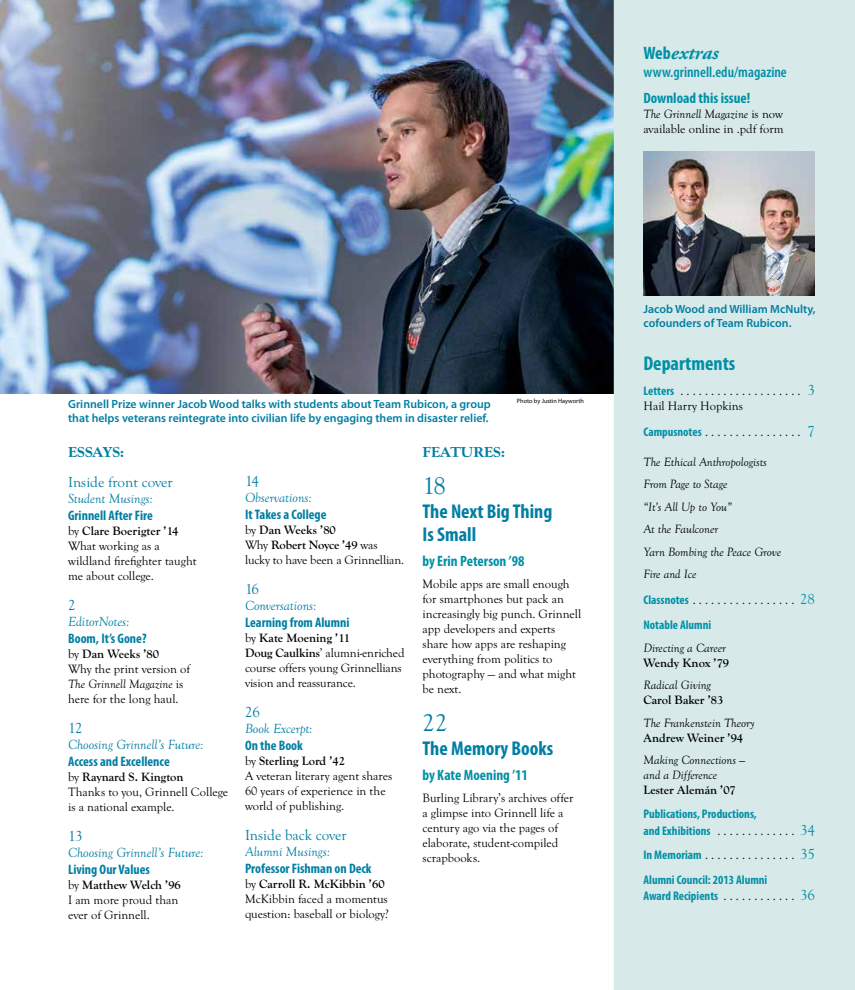
<style>
.page{position:relative;width:855px;height:990px;background:#fff}
.page>*{position:absolute;margin:0;border:0;box-sizing:border-box;transform-origin:0 0}
.t1{font:25px "Goudy Old Sty T";color:#007ea2}
.t2{font:700 condensed 20px/22.5px "Myriad Pro";color:#007ea2}
.t3{font:700 condensed 20px "Myriad Pro";color:#0090a6}
.t4{font:italic 700 20px "Adobe Garamond";color:#0090a6}
.t5{font:700 condensed 15px "Myriad Pro";color:#0090a6}
.t6{font:15px "Goudy Old Sty T";color:#007ea2}
.t7{font:600 condensed 15px "Myriad Pro";color:#0090a6}
.t8{font:700 15px "Goudy Old Sty T Extr";color:#007ea2}
.t9{font:italic 13.75px "Goudy Old Sty T";color:#007ea2}
.t10{font:700 condensed 13.75px "Myriad Pro";color:#007ea2}
.t11{font:12.5px/15px "Goudy Old Sty T";color:#000}
.t12{font:italic 12.5px/22.5px "Goudy Old Sty T";color:#000}
.t13{font:700 condensed 12.5px/16.8px "Myriad Pro";color:#0090a6}
.t14{font:700 12.5px "Goudy Old Sty T";color:#000}
.t15{font:600 11.88px/14.2px "Myriad Pro";color:#007ea2}
.t16{font:6.25px "Myriad Pro";color:#000}
.s1{font-family:"Myriad Pro";font-style:normal;font-stretch:condensed;font-size:18px}
.s2{font-style:italic}
.s3{font-weight:700}
.s4{font-family:"Myriad Pro";font-weight:700;font-stretch:condensed;color:#0090a6}
.s5{font-size:15px;color:#0090a6}
.s6{font-family:"Goudy Old Sty T";font-weight:400;font-stretch:normal;color:#000}
.s7{font-family:"Goudy Old Sty T";font-weight:400;font-stretch:normal;font-size:15px}
</style>
<div class="page">
<img style="left:0;top:0;width:614px;height:394px">
<div style="left:614px;top:0;width:241px;height:990px;background:#d7e9e9"></div>
<img style="left:643px;top:151px;width:171px;height:144px">
<h2 class="t4" style="left:643px;top:42px;width:77px"><span class="s1">Web</span>extras</h2>
<p class="t7" style="left:643px;top:63px;width:145px">www.grinnell.edu/magazine</p>
<p class="t5" style="left:643px;top:88px;width:108px">Download this issue!</p>
<p class="t11" style="left:643px;top:106px;width:142px"><span class="s2">The Grinnell Magazine</span> is now available online in .pdf form</p>
<p class="t16" style="left:517px;top:397px;width:69px">Photo by Justin Hayworth</p>
<p class="t15" style="left:68px;top:396px;width:424px">Grinnell Prize winner Jacob Wood talks with students about Team Rubicon, a group that helps veterans reintegrate into civilian life by engaging them in disaster relief.</p>
<h1 class="t8" style="left:68px;top:443px;width:57px">ESSAYS:</h1>
<p class="t6" style="left:68px;top:473px;width:106px">Inside front cover</p>
<p class="t9" style="left:68px;top:491px;width:86px">Student Musings:</p>
<h2 class="t10" style="left:68px;top:506px;width:86px">Grinnell After Fire</h2>
<p class="t11" style="left:68px;top:523px;width:130px">by <span class="s3">Clare Boerigter ’14<br></span>What working as a wildland frefghter taught me about college.</p>
<p class="t6" style="left:68px;top:596px;width:9px">2</p>
<p class="t9" style="left:68px;top:614px;width:63px">EditorNotes:</p>
<p class="t10" style="left:68px;top:629px;width:80px">Boom, It’s Gone?</p>
<p class="t11" style="left:68px;top:646px;width:124px">by <span class="s3">Dan Weeks ’80<br></span>Why the print version of<br><span class="s2">The Grinnell Magazine</span> is here for the long haul.</p>
<p class="t6" style="left:68px;top:719px;width:16px">12</p>
<p class="t9" style="left:68px;top:737px;width:137px">Choosing Grinnell’s Future:</p>
<h3 class="t10" style="left:68px;top:752px;width:103px">Access and Excellence</h3>
<p class="t11" style="left:68px;top:769px;width:161px">by <span class="s3">Raynard S. Kington<br></span>Thanks to you, Grinnell College is a national example.</p>
<p class="t6" style="left:68px;top:827px;width:16px">13</p>
<p class="t9" style="left:68px;top:845px;width:137px">Choosing Grinnell’s Future:</p>
<p class="t10" style="left:68px;top:860px;width:83px">Living Our Values</p>
<p class="t11" style="left:68px;top:877px;width:114px">by <span class="s3">Matthew Welch ’96<br></span>I am more proud than ever of Grinnell.</p>
<h4 class="t8" style="left:422px;top:443px;width:84px">FEATURES:</h4>
<p class="t1" style="left:422px;top:472px;width:25px">18</p>
<h2 class="t2" style="left:422px;top:500px;width:131px">The Next Big Thing<br>Is Small</h2>
<p class="t5" style="left:422px;top:551px;width:104px">by Erin Peterson ’98</p>
<p class="t11" style="left:422px;top:577px;width:160px">Mobile apps are small enough for smartphones but pack an increasingly big punch. Grinnell app developers and experts share how apps are reshaping everything from politics to photography — and what might be next.</p>
<p class="t1" style="left:422px;top:709px;width:26px">22</p>
<h2 class="t2" style="left:422px;top:736px;width:132px">The Memory Books</h2>
<p class="t5" style="left:422px;top:765px;width:107px">by Kate Moening ’11</p>
<p class="t11" style="left:422px;top:791px;width:153px">Burling Library’s archives offer a glimpse into Grinnell life a century ago via the pages of elaborate, student-compiled scrapbooks.</p>
<p class="t6" style="left:245px;top:473px;width:15px">14</p>
<p class="t9" style="left:245px;top:491px;width:68px">Observations:</p>
<p class="t10" style="left:245px;top:506px;width:83px">It Takes a College</p>
<p class="t11" style="left:245px;top:522px;width:161px">by <span class="s3">Dan Weeks ’80<br></span>Why <span class="s3">Robert Noyce ’49</span> was lucky to have been a Grinnellian.</p>
<p class="t6" style="left:245px;top:581px;width:16px">16</p>
<p class="t9" style="left:245px;top:599px;width:73px">Conversations:</p>
<p class="t10" style="left:245px;top:614px;width:106px">Learning from Alumni</p>
<p class="t11" style="left:245px;top:630px;width:161px">by <span class="s3">Kate Moening ’11<br>Doug Caulkins</span>’ alumni-enriched course offers young Grinnellians vision and reassurance.</p>
<p class="t6" style="left:245px;top:704px;width:16px">26</p>
<p class="t9" style="left:245px;top:722px;width:69px">Book Excerpt:</p>
<h4 class="t10" style="left:245px;top:737px;width:59px">On the Book</h4>
<p class="t11" style="left:245px;top:753px;width:149px">by <span class="s3">Sterling Lord ’42<br></span>A veteran literary agent shares<br>60 years of experience in the world of publishing.</p>
<p class="t6" style="left:245px;top:827px;width:103px">Inside back cover</p>
<p class="t9" style="left:245px;top:845px;width:87px">Alumni Musings:</p>
<h4 class="t10" style="left:245px;top:860px;width:128px">Professor Fishman on Deck</h4>
<p class="t11" style="left:245px;top:876px;width:145px">by <span class="s3">Carroll R. McKibbin ’60<br></span>McKibbin faced a momentus question: baseball or biology?</p>
<p class="t15" style="left:643px;top:301px;width:174px">Jacob Wood and William McNulty, cofounders of Team Rubicon.</p>
<h2 class="t3" style="left:643px;top:350px;width:93px">Departments</h2>
<p class="t11" style="left:643px;top:384px;width:173px"><span class="s4">Letters</span> .................... <span class="s5">3<br></span>Hail Harry Hopkins</p>
<p class="t11" style="left:643px;top:424px;width:173px"><span class="s4">Campusnotes</span> ................ <span class="s5">7</span></p>
<p class="t12" style="left:643px;top:450px;width:139px">The Ethical Anthropologists<br>From Page to Stage<br>“It’s All Up to You”<br>At the Faulconer<br>Yarn Bombing the Peace Grove<br>Fire and Ice</p>
<p class="t11" style="left:643px;top:592px;width:173px"><span class="s4">Classnotes</span> ................. <span class="s5">28</span></p>
<p class="t13" style="left:643px;top:616px;width:69px">Notable Alumni</p>
<p class="t12" style="left:643px;top:636px;width:84px">Directing a Career</p>
<p class="t14" style="left:643px;top:655px;width:87px">Wendy Knox ’79</p>
<p class="t12" style="left:643px;top:674px;width:69px">Radical Giving</p>
<p class="t14" style="left:643px;top:693px;width:81px">Carol Baker ’83</p>
<p class="t12" style="left:643px;top:711px;width:113px">The Frankenstein Theory</p>
<p class="t14" style="left:643px;top:730px;width:101px">Andrew Weiner ’94</p>
<p class="t12" style="left:643px;top:752px;width:103px;line-height:15px">Making Connections — and a Difference</p>
<p class="t14" style="left:643px;top:783px;width:94px">Lester Alemán ’07</p>
<p class="t13" style="left:643px;top:806px;width:173px">Publications, Productions,<br>and Exhibitions <span class="s6">. . . . . . . . . . . . .</span> <span class="s7">34</span></p>
<p class="t11" style="left:643px;top:848px;width:173px"><span class="s4">In Memoriam</span> ............... <span class="s5">35</span></p>
<p class="t13" style="left:643px;top:871px;width:173px">Alumni Council: 2013 Alumni<br>Award Recipients <span class="s6">. . . . . . . . . . . .</span> <span class="s7">36</span></p>
</div>
